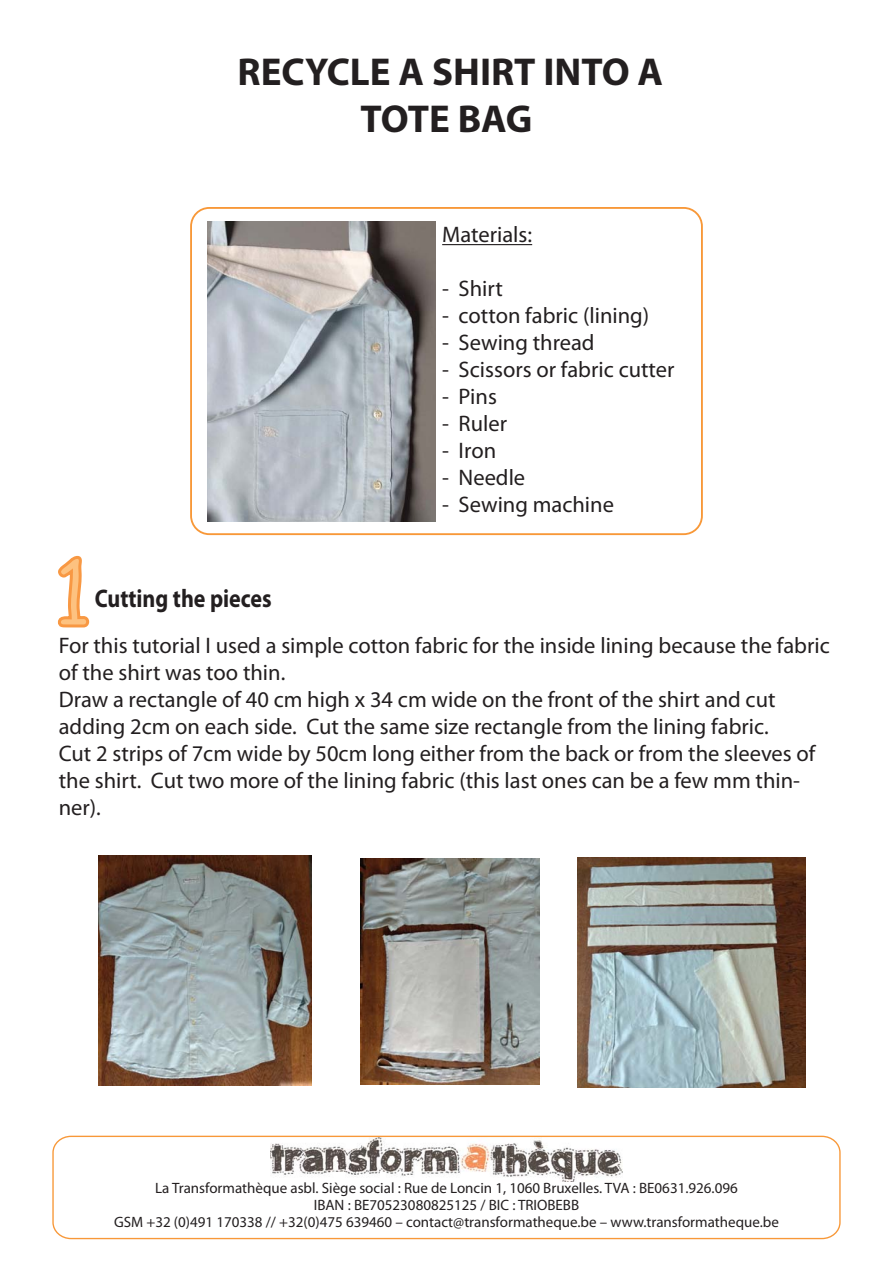
<style>
.page{position:relative;width:893px;height:1263px;background:#fff}
.page>*{position:absolute;margin:0;border:0;box-sizing:border-box;transform-origin:0 0}
.t1{font:90px "Comic Sans MS";color:#fdc280}
.t2{font:700 39px/46.8px "Myriad Pro";color:#231f20;text-align:center}
.t3{font:700 25.5px "Myriad Pro";color:#231f20;scale:.87 1}
.t4{font:22.5px/27px "Myriad Pro";color:#231f20}
.t5{font:15px/16.5px "Myriad Pro";color:#231f20;text-align:center}
</style>
<div class="page">
<img style="left:271px;top:1138px;width:351px;height:44px">
<div style="left:52px;top:1136px;width:789px;height:103px;border:1px solid #f89838;border-radius:17px"></div>
<svg style="left:57px;top:555px;width:33px;height:73px"></svg>
<img style="left:98px;top:856px;width:213px;height:229px">
<img style="left:361px;top:859px;width:178px;height:225px">
<img style="left:578px;top:857px;width:227px;height:230px">
<hr style="left:442px;top:244px;width:90px;height:1px;background:#231f20">
<div style="left:190px;top:207px;width:513px;height:328px;border:2px solid #f89838;border-radius:18px"></div>
<img style="left:208px;top:221px;width:227px;height:301px">
<h2 class="t2" style="left:238px;top:48px;width:427px">RECYCLE A SHIRT INTO A<br>TOTE BAG</h2>
<h1 class="t1" style="left:52px;top:527px;width:42px">1</h1>
<p class="t3" style="left:95px;top:582px;width:205px">Cutting the pieces</p>
<p class="t4" style="left:442px;top:221px;width:91px">Materials:</p>
<p class="t4" style="left:442px;top:275px;width:62px">- Shirt</p>
<p class="t4" style="left:442px;top:302px;width:209px">- cotton fabric (lining)</p>
<p class="t4" style="left:442px;top:329px;width:154px">- Sewing thread</p>
<p class="t4" style="left:442px;top:356px;width:234px">- Scissors or fabric cutter</p>
<p class="t4" style="left:442px;top:383px;width:56px">- Pins</p>
<p class="t4" style="left:442px;top:410px;width:66px">- Ruler</p>
<p class="t4" style="left:442px;top:437px;width:56px">- Iron</p>
<p class="t4" style="left:442px;top:464px;width:85px">- Needle</p>
<p class="t4" style="left:442px;top:491px;width:173px">- Sewing machine</p>
<p class="t4" style="left:59px;top:632px;width:773px">For this tutorial I used a simple cotton fabric for the inside lining because the fabric of the shirt was too thin.<br>Draw a rectangle of 40 cm high x 34 cm wide on the front of the shirt and cut adding 2cm on each side. Cut the same size rectangle from the lining fabric.<br>Cut 2 strips of 7cm wide by 50cm long either from the back or from the sleeves of the shirt. Cut two more of the lining fabric (this last ones can be a few mm thin&shy;ner).</p>
<p class="t5" style="left:114px;top:1180px;width:666px">La Transformathèque asbl. Siège social : Rue de Loncin 1, 1060 Bruxelles. TVA : BE0631.926.096<br>IBAN : BE70523080825125 / BIC : TRIOBEBB<br>GSM +32 (0)491 170338 // +32(0)475 639460 – contact@transformatheque.be – www.transformatheque.be</p>
</div>
